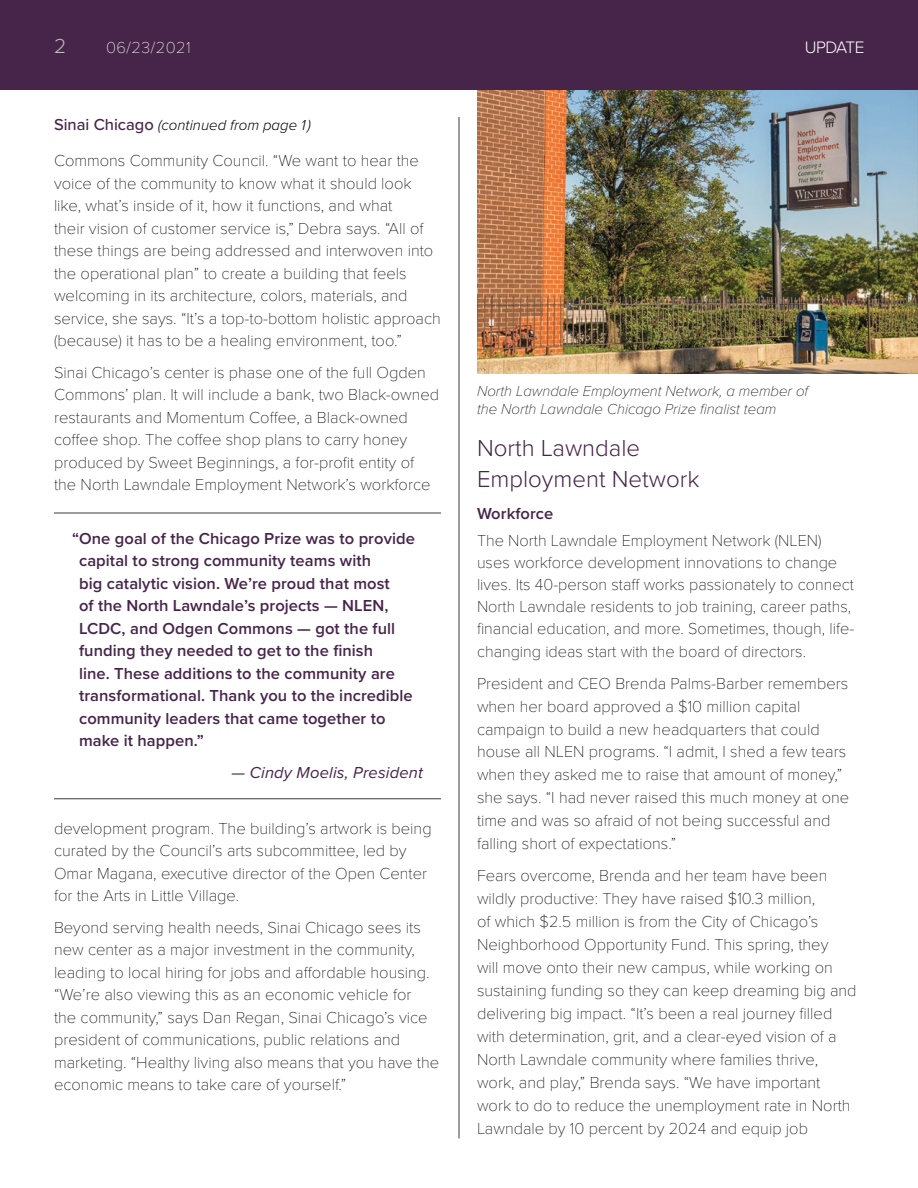
<style>
.page{position:relative;width:918px;height:1188px;background:#fff}
.page>*{position:absolute;margin:0;border:0;box-sizing:border-box;transform-origin:0 0}
.A{font:300 24px/30.5px "Proxima Nova";color:#47244a}
.A-2{font:300 21px "Proxima Nova";color:#bbbaba}
.t1{font:300 17.25px "Proxima Nova";letter-spacing:-.03em;color:#fff}
.B{font:100 16.5px/22.5px "Proxima Nova T";color:#000}
.B-2{font:600 16.5px/22.5px "Proxima Nova";letter-spacing:.005em;color:#47244a}
.B-3{font:italic 16.5px "Proxima Nova";letter-spacing:.01em;color:#47244a}
.t2{font:100 16.5px "Proxima Nova T";letter-spacing:.03em;color:#fff}
.B-4{font:italic 100 15px/18px "Proxima Nova";color:#000}
.t3{font:italic 300 15px "Proxima Nova";color:#000}
.s1{font-weight:500;font-style:normal;font-size:16.5px;color:#47244a}
</style>
<div class="page">
<div style="left:0;top:0;width:918px;height:90px;background:#47244a"></div>
<hr style="left:459px;top:117px;width:1px;height:1021px;background:#3b3b3c">
<img style="left:477px;top:90px;width:441px;height:284px">
<hr style="left:54px;top:513px;width:387px;height:1px;background:#3b3b3c">
<hr style="left:54px;top:799px;width:387px;height:1px;background:#3b3b3c">
<p class="A-2" style="left:54px;top:30px;width:14px">2</p>
<p class="t1" style="left:805px;top:35px;width:61px">UPDATE</p>
<p class="t2" style="left:106px;top:35px;width:86px">06/23/2021</p>
<p class="t3" style="left:54px;top:114px;width:258px"><span class="s1">Sinai Chicago</span> (continued from page 1)</p>
<p class="B" style="left:54px;top:148px;width:388px">Commons Community Council. “We want to hear the voice of the community to know what it should look like, what’s inside of it, how it functions, and what<br>their vision of customer service is,” Debra says. “All of these things are being addressed and interwoven into the operational plan” to create a building that feels welcoming in its architecture, colors, materials, and service, she says. “It’s a top-to-bottom holistic approach (because) it has to be a healing environment, too.”</p>
<p class="B" style="left:54px;top:360px;width:387px">Sinai Chicago’s center is phase one of the full Ogden Commons’ plan. It will include a bank, two Black-owned restaurants and Momentum Coffee, a Black-owned coffee shop. The coffee shop plans to carry honey produced by Sweet Beginnings, a for-profit entity of the North Lawndale Employment Network’s workforce</p>
<p class="B-2" style="left:79px;top:527px;width:337px;text-indent:-7px">“One goal of the Chicago Prize was to provide capital to strong community teams with<br>big catalytic vision. We’re proud that most<br>of the North Lawndale’s projects — NLEN, LCDC, and Odgen Commons — got the full funding they needed to get to the finish<br>line. These additions to the community are transformational. Thank you to the incredible community leaders that came together to make it happen.”</p>
<p class="B-3" style="left:232px;top:760px;width:193px">— Cindy Moelis, President</p>
<p class="B" style="left:54px;top:816px;width:379px">development program. The building’s artwork is being curated by the Council’s arts subcommittee, led by Omar Magana, executive director of the Open Center for the Arts in Little Village.</p>
<p class="B" style="left:54px;top:915px;width:387px">Beyond serving health needs, Sinai Chicago sees its new center as a major investment in the community, leading to local hiring for jobs and affordable housing. “We’re also viewing this as an economic vehicle for<br>the community,” says Dan Regan, Sinai Chicago’s vice president of communications, public relations and marketing. “Healthy living also means that you have the economic means to take care of yourself.”</p>
<p class="B-4" style="left:477px;top:381px;width:333px">North Lawndale Employment Network, a member of the North Lawndale Chicago Prize finalist team</p>
<p class="A" style="left:477px;top:432px;width:224px">North Lawndale<br>Employment Network</p>
<p class="B-2" style="left:477px;top:502px;width:78px">Workforce</p>
<p class="B" style="left:477px;top:528px;width:379px">The North Lawndale Employment Network (NLEN) uses workforce development innovations to change lives. Its 40-person staff works passionately to connect North Lawndale residents to job training, career paths, financial education, and more. Sometimes, though, life&shy;changing ideas start with the board of directors.</p>
<p class="B" style="left:477px;top:671px;width:374px;line-height:23px">President and CEO Brenda Palms-Barber remembers when her board approved a $10 million capital campaign to build a new headquarters that could house all NLEN programs. “I admit, I shed a few tears when they asked me to raise that amount of money,” she says. “I had never raised this much money at one time and was so afraid of not being successful and falling short of expectations.”</p>
<p class="B" style="left:477px;top:863px;width:381px;line-height:23px">Fears overcome, Brenda and her team have been wildly productive: They have raised $10.3 million,<br>of which $2.5 million is from the City of Chicago’s Neighborhood Opportunity Fund. This spring, they<br>will move onto their new campus, while working on sustaining funding so they can keep dreaming big and delivering big impact. “It’s been a real journey filled with determination, grit, and a clear-eyed vision of a North Lawndale community where families thrive, work, and play,” Brenda says. “We have important work to do to reduce the unemployment rate in North Lawndale by 10 percent by 2024 and equip job</p>
</div>
